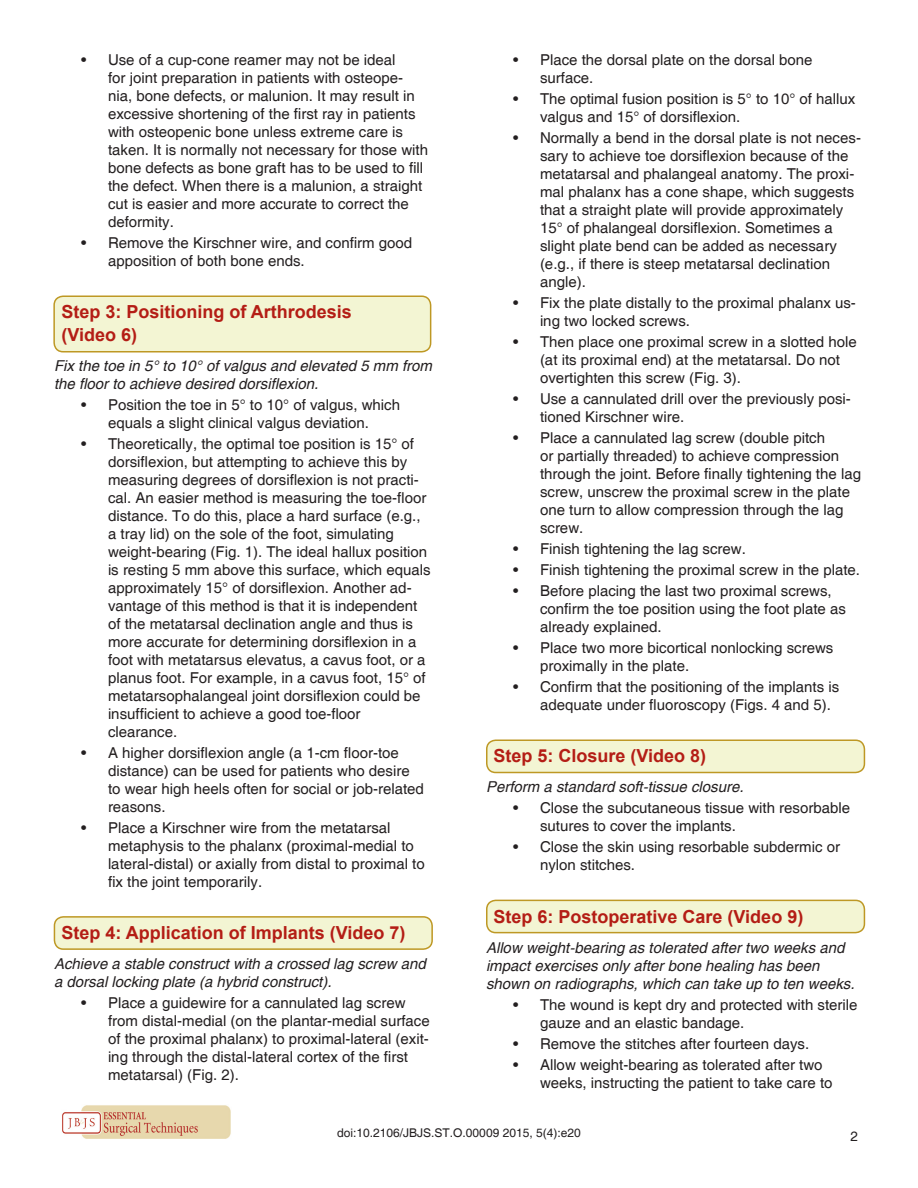
<style>
.page{position:relative;width:918px;height:1188px;background:#fff}
.page>*{position:absolute;margin:0;border:0;box-sizing:border-box;transform-origin:0 0}
.Heading1{font:700 18px/22.5px "Arial";color:#b41d15}
.t1{font:15px/18px "Helvetica";color:#231f20}
.Text_No_Indent_Ital{font:italic 15px/18px "Helvetica";color:#231f20}
.t2{font:13.5px "Helvetica";color:#231f20}
.t3{font:12px "Helvetica";color:#231f20}
</style>
<div class="page">
<div style="left:487px;top:900px;width:377px;height:33px;background:#f3f5d3;border-radius:9px"></div>
<div style="left:486px;top:900px;width:379px;height:33px;border:2px solid #be9824;border-radius:9px"></div>
<img style="left:62px;top:1105px;width:169px;height:34px">
<div style="left:54px;top:917px;width:378px;height:32px;background:#f3f5d3;border-radius:9px"></div>
<div style="left:54px;top:916px;width:379px;height:34px;border:2px solid #be9824;border-radius:9px"></div>
<div style="left:487px;top:740px;width:377px;height:32px;background:#f3f5d3;border-radius:9px"></div>
<div style="left:486px;top:740px;width:379px;height:33px;border:2px solid #be9824;border-radius:9px"></div>
<div style="left:54px;top:296px;width:377px;height:56px;background:#f3f5d3;border-radius:9px"></div>
<div style="left:53px;top:296px;width:378px;height:56px;border:2px solid #be9824;border-radius:9px"></div>
<p class="t1" style="left:108px;top:51px;width:322px;text-indent:-27px">• Use of a cup-cone reamer may not be ideal<br>for joint preparation in patients with osteope&shy;nia, bone defects, or malunion. It may result in excessive shortening of the first ray in patients with osteopenic bone unless extreme care is taken. It is normally not necessary for those with bone defects as bone graft has to be used to fill the defect. When there is a malunion, a straight cut is easier and more accurate to correct the deformity.</p>
<p class="t1" style="left:108px;top:234px;width:306px;text-indent:-27px">• Remove the Kirschner wire, and confirm good apposition of both bone ends.</p>
<p class="Heading1" style="left:62px;top:301px;width:292px">Step 3: Positioning of Arthrodesis (Video 6)</p>
<p class="Text_No_Indent_Ital" style="left:54px;top:357px;width:380px">Fix the toe in 5° to 10° of valgus and elevated 5 mm from the floor to achieve desired dorsiflexion.</p>
<p class="t1" style="left:81px;top:396px;width:321px;text-align:center">• Position the toe in 5° to 10° of valgus, which equals a slight clinical valgus deviation.</p>
<p class="t1" style="left:108px;top:435px;width:324px;text-indent:-27px">• Theoretically, the optimal toe position is 15° of dorsiflexion, but attempting to achieve this by measuring degrees of dorsiflexion is not practi&shy;cal. An easier method is measuring the toe-floor distance. To do this, place a hard surface (e.g., a tray lid) on the sole of the foot, simulating weight-bearing (Fig. 1). The ideal hallux position is resting 5 mm above this surface, which equals approximately 15° of dorsiflexion. Another ad&shy;vantage of this method is that it is independent of the metatarsal declination angle and thus is more accurate for determining dorsiflexion in a foot with metatarsus elevatus, a cavus foot, or a planus foot. For example, in a cavus foot, 15° of metatarsophalangeal joint dorsiflexion could be insufficient to achieve a good toe-floor clearance.</p>
<p class="t1" style="left:108px;top:744px;width:317px;text-indent:-27px">• A higher dorsiflexion angle (a 1-cm floor-toe distance) can be used for patients who desire to wear high heels often for social or job-related reasons.</p>
<p class="t1" style="left:108px;top:819px;width:318px;text-indent:-27px">• Place a Kirschner wire from the metatarsal metaphysis to the phalanx (proximal-medial to lateral-distal) or axially from distal to proximal to fix the joint temporarily.</p>
<p class="Heading1" style="left:62px;top:922px;width:346px">Step 4: Application of Implants (Video 7)</p>
<p class="Text_No_Indent_Ital" style="left:54px;top:956px;width:373px">Achieve a stable construct with a crossed lag screw and a dorsal locking plate (a hybrid construct).</p>
<p class="t1" style="left:108px;top:995px;width:323px;text-indent:-27px">• Place a guidewire for a cannulated lag screw from distal-medial (on the plantar-medial surface of the proximal phalanx) to proximal-lateral (exit&shy;ing through the distal-lateral cortex of the first metatarsal) (Fig. 2).</p>
<p class="t1" style="left:540px;top:51px;width:274px;text-indent:-27px">• Place the dorsal plate on the dorsal bone surface.</p>
<p class="t1" style="left:540px;top:90px;width:317px;text-indent:-27px">• The optimal fusion position is 5° to 10° of hallux valgus and 15° of dorsiflexion.</p>
<p class="t1" style="left:540px;top:129px;width:323px;text-indent:-27px">• Normally a bend in the dorsal plate is not neces&shy;sary to achieve toe dorsiflexion because of the metatarsal and phalangeal anatomy. The proxi&shy;mal phalanx has a cone shape, which suggests that a straight plate will provide approximately 15° of phalangeal dorsiflexion. Sometimes a slight plate bend can be added as necessary (e.g., if there is steep metatarsal declination angle).</p>
<p class="t1" style="left:540px;top:294px;width:317px;text-indent:-27px">• Fix the plate distally to the proximal phalanx us&shy;ing two locked screws.</p>
<p class="t1" style="left:540px;top:333px;width:318px;text-indent:-27px">• Then place one proximal screw in a slotted hole (at its proximal end) at the metatarsal. Do not overtighten this screw (Fig. 3).</p>
<p class="t1" style="left:540px;top:390px;width:312px;text-indent:-27px">• Use a cannulated drill over the previously posi&shy;tioned Kirschner wire.</p>
<p class="t1" style="left:540px;top:429px;width:323px;text-indent:-27px">• Place a cannulated lag screw (double pitch<br>or partially threaded) to achieve compression through the joint. Before finally tightening the lag screw, unscrew the proximal screw in the plate one turn to allow compression through the lag screw.</p>
<p class="t1" style="left:513px;top:540px;width:234px">• Finish tightening the lag screw.</p>
<p class="t1" style="left:513px;top:561px;width:349px">• Finish tightening the proximal screw in the plate.</p>
<p class="t1" style="left:540px;top:582px;width:307px;text-indent:-27px">• Before placing the last two proximal screws, confirm the toe position using the foot plate as already explained.</p>
<p class="t1" style="left:540px;top:639px;width:295px;text-indent:-27px">• Place two more bicortical nonlocking screws proximally in the plate.</p>
<p class="t1" style="left:540px;top:678px;width:301px;text-indent:-27px">• Confirm that the positioning of the implants is adequate under fluoroscopy (Figs. 4 and 5).</p>
<p class="Heading1" style="left:494px;top:745px;width:214px">Step 5: Closure (Video 8)</p>
<p class="Text_No_Indent_Ital" style="left:486px;top:779px;width:259px">Perform a standard soft-tissue closure.</p>
<p class="t1" style="left:540px;top:800px;width:312px;text-indent:-27px">• Close the subcutaneous tissue with resorbable sutures to cover the implants.</p>
<p class="t1" style="left:540px;top:839px;width:302px;text-indent:-27px">• Close the skin using resorbable subdermic or nylon stitches.</p>
<p class="Heading1" style="left:494px;top:906px;width:311px">Step 6: Postoperative Care (Video 9)</p>
<p class="Text_No_Indent_Ital" style="left:486px;top:939px;width:370px">Allow weight-bearing as tolerated after two weeks and impact exercises only after bone healing has been shown on radiographs, which can take up to ten weeks.</p>
<p class="t1" style="left:540px;top:996px;width:319px;text-indent:-27px">• The wound is kept dry and protected with sterile gauze and an elastic bandage.</p>
<p class="t1" style="left:513px;top:1035px;width:298px">• Remove the stitches after fourteen days.</p>
<p class="t1" style="left:540px;top:1056px;width:294px;text-indent:-27px">• Allow weight-bearing as tolerated after two weeks, instructing the patient to take care to</p>
<p class="t3" style="left:337px;top:1126px;width:245px">doi:10.2106/JBJS.ST.O.00009 2015, 5(4):e20</p>
<p class="t2" style="left:850px;top:1128px;width:9px">2</p>
</div>
